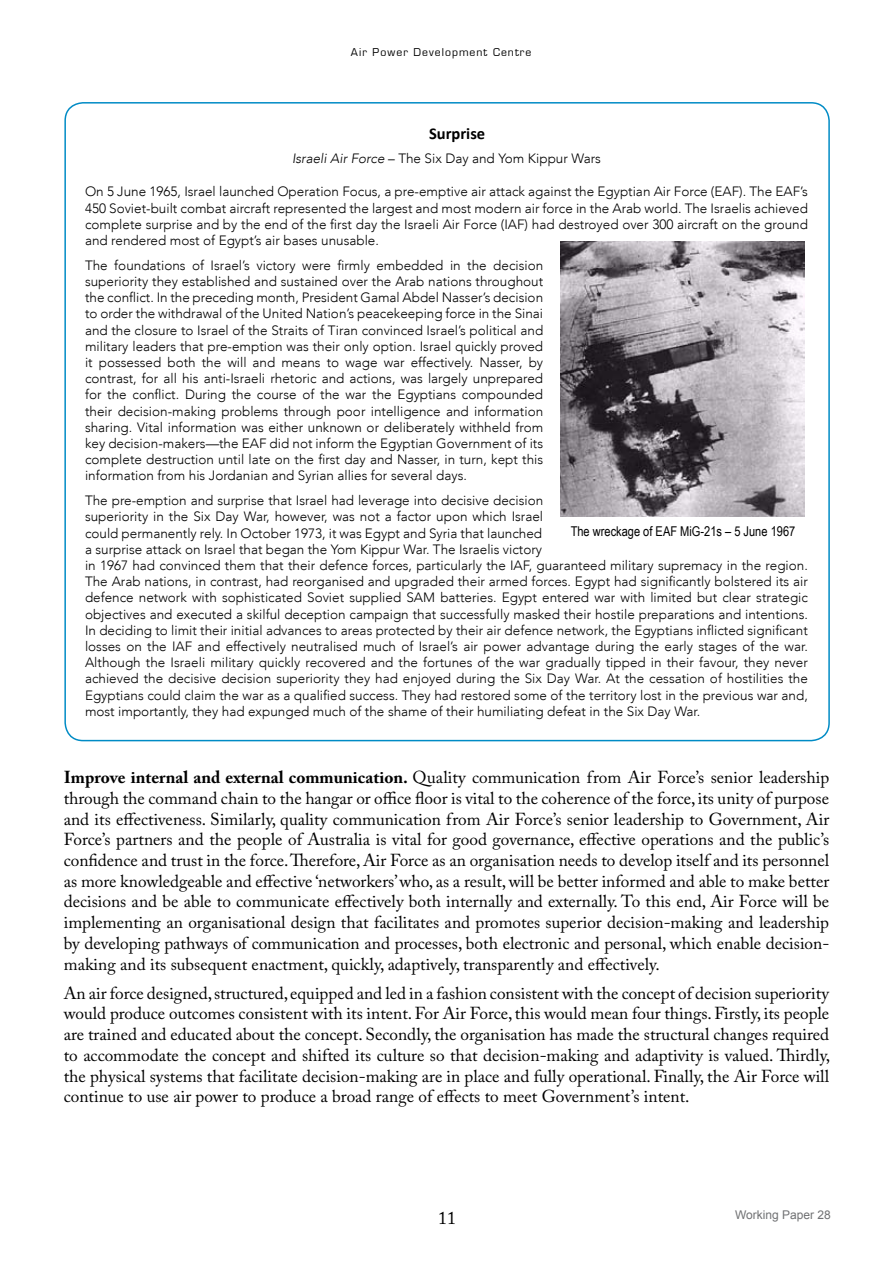
<style>
.page{position:relative;width:893px;height:1263px;background:#fff}
.page>*{position:absolute;margin:0;border:0;box-sizing:border-box;transform-origin:0 0}
.t1{font:18px "Adobe Caslon Pro";color:#000}
.t2{font:17.25px/20.7px "Adobe Caslon Pro";color:#000;text-align:justify}
.t3{font:700 16.5px "Calibri";color:#000}
.t4{font:300 13.5px/16.2px "Avenir LT";color:#000;text-align:justify}
.t5{font:13.5px "Arial Narrow";color:#000}
.t6{font:12px "Arial";color:#707173}
.t7{font:10.5px "Eurostile LT";letter-spacing:.1em;color:#000}
.s1{font-style:italic}
.s2{font-weight:700}
</style>
<div class="page">
<img style="left:560px;top:241px;width:244px;height:275px">
<p class="t7" style="left:351px;top:46px;width:182px">Air Power Development Centre</p>
<p class="t3" style="left:429px;top:123px;width:58px">Surprise</p>
<p class="t4" style="left:292px;top:151px;width:310px"><span class="s1">Israeli Air Force</span> – The Six Day and Yom Kippur Wars</p>
<p class="t4" style="left:85px;top:184px;width:724px">On 5 June 1965, Israel launched Operation Focus, a pre-emptive air attack against the Egyptian Air Force (EAF). The EAF’s 450 Soviet-built combat aircraft represented the largest and most modern air force in the Arab world. The Israelis achieved complete surprise and by the end of the first day the Israeli Air Force (IAF) had destroyed over 300 aircraft on the ground and rendered most of Egypt’s air bases unusable.</p>
<p class="t4" style="left:85px;top:257px;width:460px">The foundations of Israel’s victory were firmly embedded in the decision superiority they established and sustained over the Arab nations throughout the conflict. In the preceding month, President Gamal Abdel Nasser’s decision to order the withdrawal of the United Nation’s peacekeeping force in the Sinai and the closure to Israel of the Straits of Tiran convinced Israel’s political and military leaders that pre-emption was their only option. Israel quickly proved it possessed both the will and means to wage war effectively. Nasser, by contrast, for all his anti-Israeli rhetoric and actions, was largely unprepared for the conflict. During the course of the war the Egyptians compounded their decision-making problems through poor intelligence and information sharing. Vital information was either unknown or deliberately withheld from key decision-makers—the EAF did not inform the Egyptian Government of its complete destruction until late on the first day and Nasser, in turn, kept this information from his Jordanian and Syrian allies for several days.</p>
<p class="t4" style="left:85px;top:492px;width:724px;text-align:left">The pre-emption and surprise that Israel had leverage into decisive decision<br>superiority in the Six Day War, however, was not a factor upon which Israel<br>could permanently rely. In October 1973, it was Egypt and Syria that launched<br>a surprise attack on Israel that began the Yom Kippur War. The Israelis victory<br>in 1967 had convinced them that their defence forces, particularly the IAF, guaranteed military supremacy in the region.<br>The Arab nations, in contrast, had reorganised and upgraded their armed forces. Egypt had significantly bolstered its air defence network with sophisticated Soviet supplied SAM batteries. Egypt entered war with limited but clear strategic objectives and executed a skilful deception campaign that successfully masked their hostile preparations and intentions.<br>In deciding to limit their initial advances to areas protected by their air defence network, the Egyptians inflicted significant losses on the IAF and effectively neutralised much of Israel’s air power advantage during the early stages of the war.<br>Although the Israeli military quickly recovered and the fortunes of the war gradually tipped in their favour, they never achieved the decisive decision superiority they had enjoyed during the Six Day War. At the cessation of hostilities the Egyptians could claim the war as a qualified success. They had restored some of the territory lost in the previous war and, most importantly, they had expunged much of the shame of their humiliating defeat in the Six Day War.</p>
<p class="t5" style="left:571px;top:521px;width:226px">The wreckage of EAF MiG-21s – 5 June 1967</p>
<p class="t2" style="left:64px;top:767px;width:767px"><span class="s2">Improve internal and external communication.</span> Quality communication from Air Force’s senior leadership through the command chain to the hangar or office floor is vital to the coherence of the force, its unity of purpose and its effectiveness. Similarly, quality communication from Air Force’s senior leadership to Government, Air Force’s partners and the people of Australia is vital for good governance, effective operations and the public’s confidence and trust in the force. Therefore, Air Force as an organisation needs to develop itself and its personnel as more knowledgeable and effective ‘networkers’ who, as a result, will be better informed and able to make better decisions and be able to communicate effectively both internally and externally. To this end, Air Force will be implementing an organisational design that facilitates and promotes superior decision-making and leadership by developing pathways of communication and processes, both electronic and personal, which enable decision&shy;making and its subsequent enactment, quickly, adaptively, transparently and effectively.</p>
<p class="t2" style="left:64px;top:982px;width:768px">An air force designed, structured, equipped and led in a fashion consistent with the concept of decision superiority would produce outcomes consistent with its intent. For Air Force, this would mean four things. Firstly, its people are trained and educated about the concept. Secondly, the organisation has made the structural changes required to accommodate the concept and shifted its culture so that decision-making and adaptivity is valued. Thirdly, the physical systems that facilitate decision-making are in place and fully operational. Finally, the Air Force will continue to use air power to produce a broad range of effects to meet Government’s intent.</p>
<h1 class="t1" style="left:438px;top:1207px;width:19px">11</h1>
<p class="t6" style="left:735px;top:1207px;width:97px">Working Paper 28</p>
</div>
